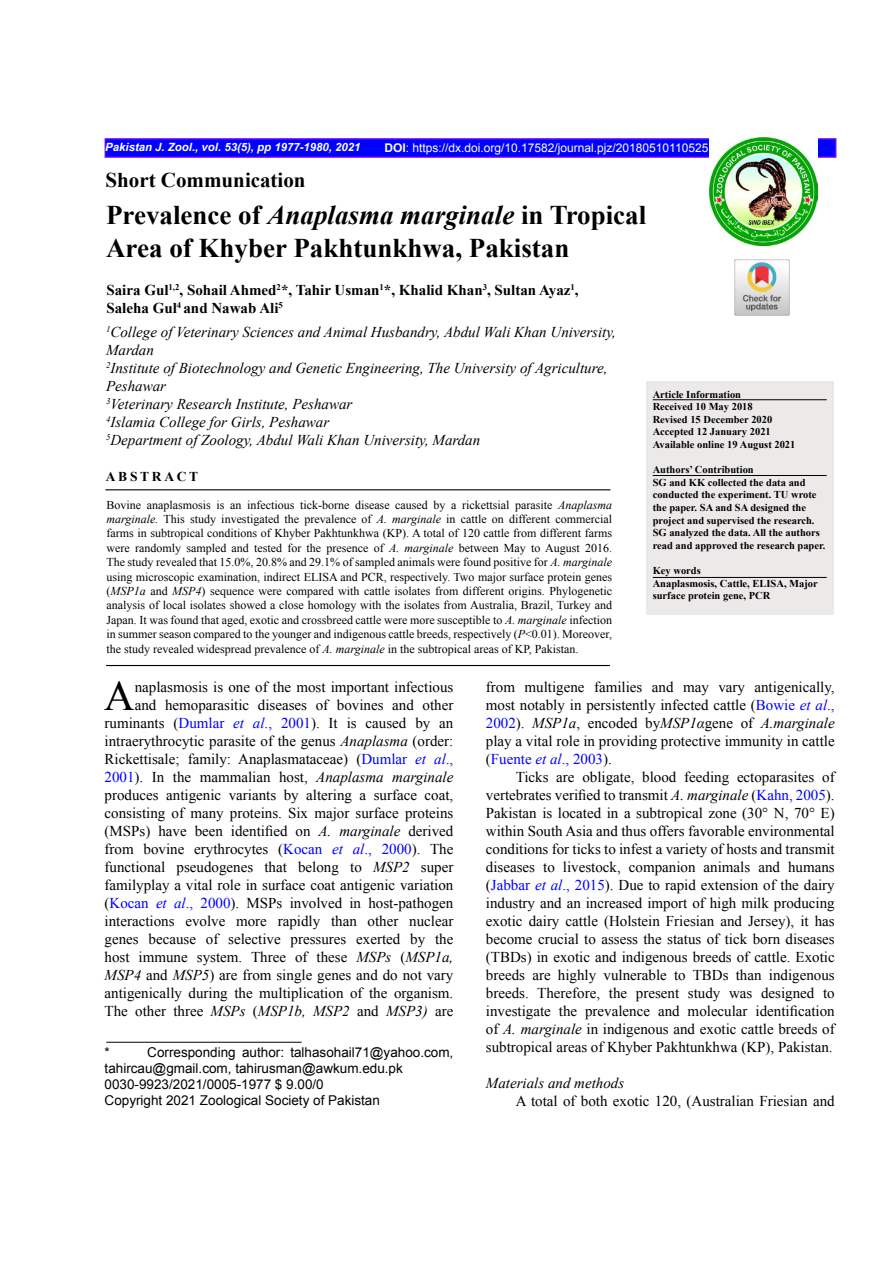
<style>
.page{position:relative;width:893px;height:1263px;background:#fff}
.page>*{position:absolute;margin:0;border:0;box-sizing:border-box;transform-origin:0 0}
.t1{font:42.15px "Times New Roman";color:#000}
.t2{font:700 27px/32.4px "Times New Roman";color:#000}
.t3{font:700 21px "Times New Roman";color:#000}
.t4{font:15px/18px "Times New Roman";color:#000;text-align:justify}
.t5{font:italic 15px/18px "Times New Roman";color:#000}
.t6{font:700 15px/18px "Times New Roman";color:#000}
.t7{font:13.5px/16px "Arial";color:#000}
.t8{font:700 13.5px "Times New Roman";letter-spacing:.2em;color:#000}
.t9{font:12px/14.4px "Times New Roman";color:#000;text-align:justify}
.t10{font:12px "Arial";color:#fff}
.t11{font:italic 700 11.4px "Arial";color:#fff}
.t12{font:700 10.5px/12.6px "Times New Roman";color:#000}
.s1{font-weight:700}
.s2{font-style:italic}
.s3{color:#00f}
.s4{font-style:italic;color:#00f}
</style>
<div class="page">
<div style="left:105px;top:138px;width:731px;height:20px;background:#00f;border:2px solid #60f"></div>
<img style="left:709px;top:138px;width:108px;height:108px">
<div style="left:646px;top:381px;width:187px;height:233px;background:#ece9e9"></div>
<hr style="left:653px;top:475px;width:174px;height:1px;background:#000">
<hr style="left:105px;top:489px;width:505px;height:1px;background:#000">
<hr style="left:106px;top:665px;width:504px;height:1px;background:#000">
<hr style="left:653px;top:399px;width:174px;height:1px;background:#000">
<hr style="left:106px;top:1042px;width:196px;height:1px;background:#000">
<hr style="left:653px;top:577px;width:174px;height:1px;background:#000">
<img style="left:734px;top:260px;width:56px;height:55px">
<p class="t11" style="left:105px;top:139px;width:257px">Pakistan J. Zool., vol. 53(5), pp 1977-1980, 2021</p>
<p class="t10" style="left:384px;top:140px;width:326px"><span class="s1">DOI</span>: https://dx.doi.org/10.17582/journal.pjz/20180510110525</p>
<h3 class="t3" style="left:106px;top:165px;width:202px">Short Communication</h3>
<h2 class="t2" style="left:106px;top:198px;width:542px">Prevalence of <span class="s2">Anaplasma marginale</span> in Tropical<br>Area of Khyber Pakhtunkhwa, Pakistan</h2>
<p class="t6" style="left:106px;top:281px;width:474px">Saira Gul<sup>1,2</sup>, Sohail Ahmed<sup>2</sup>*, Tahir Usman<sup>1</sup>*, Khalid Khan<sup>3</sup>, Sultan Ayaz<sup>1</sup>,<br>Saleha Gul<sup>4</sup> and Nawab Ali<sup>5</sup></p>
<p class="t5" style="left:106px;top:323px;width:511px"><sup>1</sup>College of Veterinary Sciences and Animal Husbandry, Abdul Wali Khan University, Mardan<br><sup>2</sup>Institute of Biotechnology and Genetic Engineering, The University of Agriculture, Peshawar<br><sup>3</sup>Veterinary Research Institute, Peshawar<br><sup>4</sup>Islamia College for Girls, Peshawar<br><sup>5</sup>Department of Zoology, Abdul Wali Khan University, Mardan</p>
<p class="t12" style="left:653px;top:387px;width:144px">Article Information<br>Received 10 May 2018<br>Revised 15 December 2020<br>Accepted 12 January 2021<br>Available online 19 August 2021</p>
<p class="t12" style="left:653px;top:463px;width:174px">Authors’ Contribution<br>SG and KK collected the data and conducted the experiment. TU wrote the paper. SA and SA designed the project and supervised the research.<br>SG analyzed the data. All the authors read and approved the research paper.</p>
<p class="t12" style="left:653px;top:564px;width:167px">Key words<br>Anaplasmosis, Cattle, ELISA, Major surface protein gene, PCR</p>
<p class="t8" style="left:106px;top:467px;width:94px">ABSTRACT</p>
<p class="t9" style="left:107px;top:497px;width:507px">Bovine anaplasmosis is an infectious tick-borne disease caused by a rickettsial parasite <span class="s2">Anaplasma marginale.</span> This study investigated the prevalence of <span class="s2">A. marginale</span> in cattle on different commercial farms in subtropical conditions of Khyber Pakhtunkhwa (KP). A total of 120 cattle from different farms were randomly sampled and tested for the presence of <span class="s2">A. marginale</span> between May to August 2016.<br>The study revealed that 15.0%, 20.8% and 29.1% of sampled animals were found positive for <span class="s2">A. marginale </span>using microscopic examination, indirect ELISA and PCR, respectively. Two major surface protein genes (<span class="s2">MSP1a</span> and <span class="s2">MSP4</span>) sequence were compared with cattle isolates from different origins. Phylogenetic analysis of local isolates showed a close homology with the isolates from Australia, Brazil, Turkey and Japan. It was found that aged, exotic and crossbreed cattle were more susceptible to <span class="s2">A. marginale</span> infection in summer season compared to the younger and indigenous cattle breeds, respectively (<span class="s2">P</span>˂0.01). Moreover, the study revealed widespread prevalence of <span class="s2">A. marginale</span> in the subtropical areas of KP, Pakistan.</p>
<h1 class="t1" style="left:104px;top:667px;width:32px">A</h1>
<p class="t4" style="left:105px;top:677px;width:350px;text-align:right">naplasmosis is one of the most important infectious<br>and hemoparasitic diseases of bovines and other ruminants (<span class="s3">Dumlar</span> <span class="s4">et al</span><span class="s3">., 2001</span>). It is caused by an intraerythrocytic parasite of the genus <span class="s2">Anaplasma</span> (order:<br>Rickettisale; family: Anaplasmataceae) (<span class="s3">Dumlar</span> <span class="s4">et al</span><span class="s3">., 2001</span>). In the mammalian host, <span class="s2">Anaplasma marginale </span>produces antigenic variants by altering a surface coat, consisting of many proteins. Six major surface proteins (MSPs) have been identified on <span class="s2">A. marginale</span> derived from bovine erythrocytes (<span class="s3">Kocan</span> <span class="s4">et al</span><span class="s3">., 2000</span>). The functional pseudogenes that belong to <span class="s2">MSP2</span> super familyplay a vital role in surface coat antigenic variation (<span class="s3">Kocan</span> <span class="s4">et al</span><span class="s3">., 2000</span>). MSPs involved in host-pathogen interactions evolve more rapidly than other nuclear genes because of selective pressures exerted by the host immune system. Three of these <span class="s2">MSPs</span> (<span class="s2">MSP1a, MSP4</span> and <span class="s2">MSP5</span>) are from single genes and do not vary antigenically during the multiplication of the organism.<br>The other three <span class="s2">MSPs</span> (<span class="s2">MSP1b, MSP2</span> and <span class="s2">MSP3)</span> are</p>
<p class="t7" style="left:105px;top:1044px;width:7px">*</p>
<p class="t4" style="left:486px;top:677px;width:350px">from multigene families and may vary antigenically, most notably in persistently infected cattle (<span class="s3">Bowie</span> <span class="s4">et al</span><span class="s3">., 2002</span>). <span class="s2">MSP1a</span>, encoded by<span class="s2">MSP1α</span>gene of <span class="s2">A.marginale </span>play a vital role in providing protective immunity in cattle (<span class="s3">Fuente</span> <span class="s4">et al</span><span class="s3">., 2003</span>).</p>
<p class="t4" style="left:486px;top:767px;width:350px;text-indent:30px">Ticks are obligate, blood feeding ectoparasites of vertebrates verified to transmit <span class="s2">A. marginale</span> (<span class="s3">Kahn, 2005</span>).<br>Pakistan is located in a subtropical zone (30° N, 70° E) within South Asia and thus offers favorable environmental conditions for ticks to infest a variety of hosts and transmit diseases to livestock, companion animals and humans (<span class="s3">Jabbar</span> <span class="s4">et al</span><span class="s3">., 2015</span>). Due to rapid extension of the dairy industry and an increased import of high milk producing exotic dairy cattle (Holstein Friesian and Jersey), it has become crucial to assess the status of tick born diseases (TBDs) in exotic and indigenous breeds of cattle. Exotic breeds are highly vulnerable to TBDs than indigenous breeds. Therefore, the present study was designed to investigate the prevalence and molecular identification of <span class="s2">A. marginale</span> in indigenous and exotic cattle breeds of subtropical areas of Khyber Pakhtunkhwa (KP), Pakistan.</p>
<p class="t5" style="left:486px;top:1073px;width:140px">Materials and methods</p>
<p class="t4" style="left:516px;top:1091px;width:321px">A total of both exotic 120, (Australian Friesian and</p>
<p class="t7" style="left:105px;top:1044px;width:350px;text-indent:43px">Corresponding author: talhasohail71@yahoo.com, tahircau@gmail.com, tahirusman@awkum.edu.pk 0030-9923/2021/0005-1977 $ 9.00/0<br>Copyright 2021 Zoological Society of Pakistan</p>
</div>
